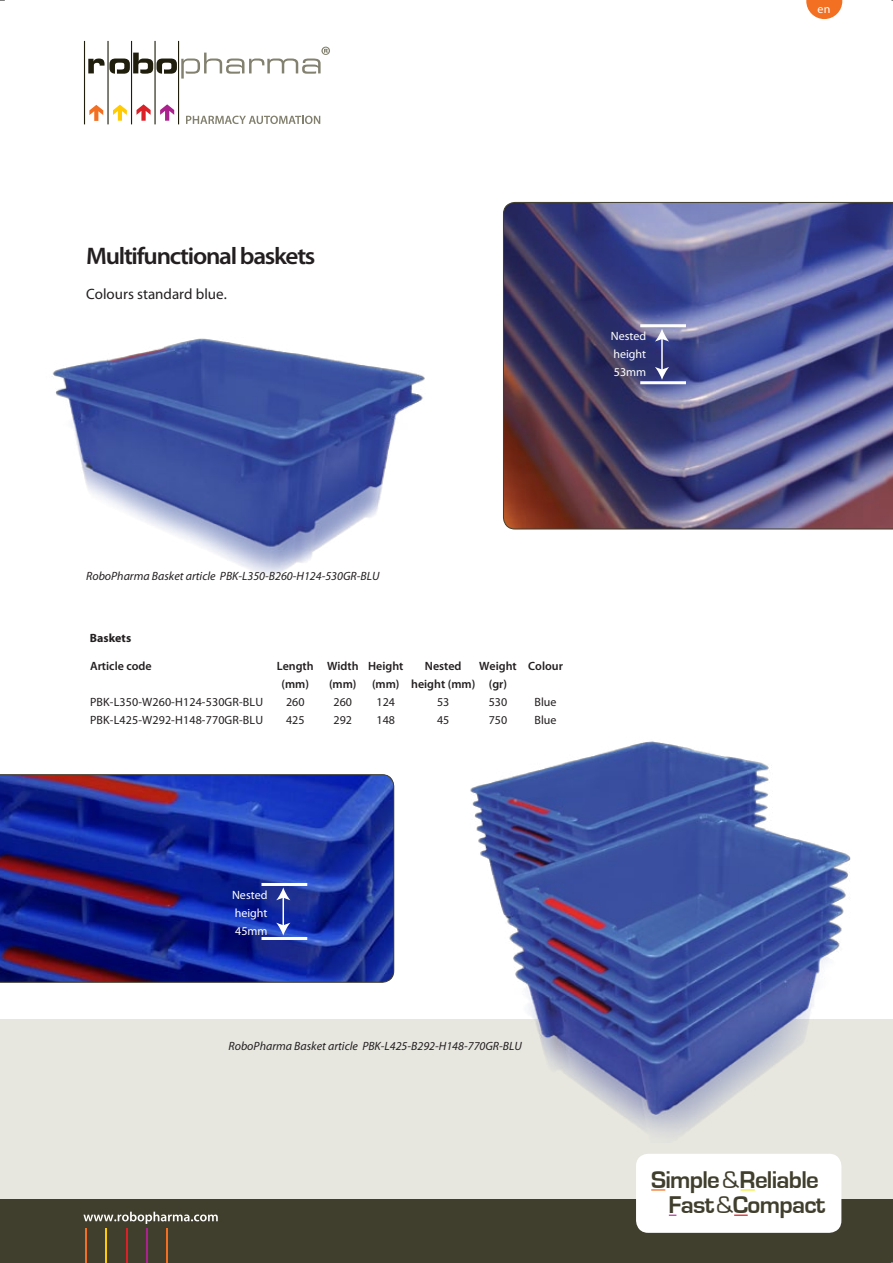
<style>
.page{position:relative;width:893px;height:1263px;background:#fff}
.page>*{position:absolute;margin:0;border:0;box-sizing:border-box;transform-origin:0 0}
.t1{font:700 24.9px/24.9px "Eurostile";letter-spacing:-.03em;color:#403e2d;text-align:right}
.t2{font:600 24px "Myriad Pro";letter-spacing:-.05em;color:#231f20;scale:1.05 1}
.t3{font:15px "Myriad Pro";color:#231f20}
.t4{font:italic 12px "Myriad Pro";color:#231f20}
.t5{font:12px/18px "Myriad Pro";letter-spacing:.01em;color:#231f20}
.t6{font:600 12px/18px "Myriad Pro";color:#231f20;text-align:center}
.t7{font:12px/18px "Myriad Pro";color:#fff;text-align:justify}
.t8{font:700 12px "Myriad Pro";color:#231f20}
.s1{font-weight:400}
</style>
<div class="page">
<div style="left:0;top:1019px;width:893px;height:180px;background:#e7e7e0"></div>
<svg style="left:806px;top:0;width:36px;height:19px"></svg>
<div style="left:0;top:1199px;width:893px;height:64px;background:#403e2d"></div>
<div style="left:636px;top:1154px;width:205px;height:79px;background:#fff;border-radius:12px"></div>
<svg style="left:651px;top:1189px;width:14px;height:1px"></svg>
<svg style="left:741px;top:1189px;width:14px;height:1px"></svg>
<svg style="left:734px;top:1214px;width:14px;height:2px"></svg>
<hr style="left:85px;top:1228px;width:2px;height:35px;background:#f36f21">
<hr style="left:105px;top:1228px;width:2px;height:35px;background:#ffcb05">
<hr style="left:126px;top:1228px;width:1px;height:35px;background:#da2128">
<hr style="left:146px;top:1228px;width:2px;height:35px;background:#ab218e">
<hr style="left:166px;top:1228px;width:2px;height:35px;background:#f36f21">
<svg style="left:83px;top:1212px;width:135px;height:12px"></svg>
<hr style="left:107px;top:41px;width:2px;height:83px;background:#1f1d0b">
<hr style="left:84px;top:41px;width:1px;height:83px;background:#1f1d0b">
<hr style="left:154px;top:41px;width:2px;height:83px;background:#1f1d0b">
<hr style="left:178px;top:41px;width:1px;height:83px;background:#1f1d0b">
<svg style="left:89px;top:105px;width:14px;height:16px"></svg>
<hr style="left:131px;top:41px;width:1px;height:83px;background:#1f1d0b">
<svg style="left:136px;top:104px;width:15px;height:17px"></svg>
<svg style="left:113px;top:105px;width:14px;height:16px"></svg>
<svg style="left:160px;top:104px;width:14px;height:17px"></svg>
<svg style="left:186px;top:116px;width:134px;height:8px"></svg>
<svg style="left:88px;top:47px;width:242px;height:32px"></svg>
<img style="left:470px;top:741px;width:381px;height:395px">
<img style="left:52px;top:338px;width:373px;height:238px">
<img style="left:503px;top:202px;width:390px;height:327px">
<hr style="left:640px;top:324px;width:46px;height:3px;background:#fff">
<hr style="left:640px;top:381px;width:46px;height:3px;background:#fff">
<hr style="left:661px;top:338px;width:2px;height:33px;background:#fff">
<svg style="left:647px;top:329px;width:22px;height:25px"></svg>
<svg style="left:647px;top:367px;width:22px;height:25px"></svg>
<svg style="left:0;top:774px;width:394px;height:209px;background:#1e298f"></svg>
<hr style="left:261px;top:883px;width:46px;height:3px;background:#fff">
<hr style="left:261px;top:937px;width:46px;height:3px;background:#fff">
<hr style="left:282px;top:896px;width:2px;height:30px;background:#fff">
<svg style="left:276px;top:887px;width:14px;height:13px"></svg>
<svg style="left:276px;top:923px;width:14px;height:12px"></svg>
<p class="t7" style="left:818px;top:-1px;width:14px">en</p>
<h2 class="t2" style="left:86px;top:241px;width:220px">Multifunctional baskets</h2>
<p class="t3" style="left:86px;top:285px;width:142px">Colours standard blue.</p>
<p class="t7" style="left:611px;top:327px;width:37px">Nested height 53mm</p>
<p class="t7" style="left:603px;top:339px;width:37px">Nested height</p>
<p class="t4" style="left:86px;top:569px;width:295px">RoboPharma Basket article PBK-L350-B260-H124-530GR-BLU</p>
<p class="t8" style="left:90px;top:630px;width:43px">Baskets</p>
<p class="t6" style="left:90px;top:657px;width:63px">Article code</p>
<p class="t5" style="left:90px;top:693px;width:175px">PBK-L350-W260-H124-530GR-BLU<br>PBK-L425-W292-H148-770GR-BLU</p>
<p class="t6" style="left:277px;top:657px;width:38px">Length (mm)</p>
<p class="t5" style="left:286px;top:693px;width:20px">260<br>425</p>
<p class="t6" style="left:327px;top:657px;width:33px;text-align:left">Width (mm)</p>
<p class="t5" style="left:334px;top:693px;width:20px">260<br>292</p>
<p class="t6" style="left:368px;top:657px;width:37px">Height (mm)</p>
<p class="t5" style="left:377px;top:693px;width:20px">124<br>148</p>
<p class="t6" style="left:411px;top:657px;width:66px">Nested height (mm)</p>
<p class="t5" style="left:437px;top:693px;width:14px">53<br>45</p>
<p class="t6" style="left:479px;top:657px;width:39px">Weight (gr)</p>
<p class="t5" style="left:489px;top:693px;width:20px">530<br>750</p>
<p class="t6" style="left:528px;top:657px;width:36px">Colour</p>
<p class="t5" style="left:535px;top:693px;width:23px">Blue<br>Blue</p>
<p class="t7" style="left:232px;top:885px;width:37px">Nested height 45mm</p>
<p class="t4" style="left:228px;top:1038px;width:295px">RoboPharma Basket article PBK-L425-B292-H148-770GR-BLU</p>
<h1 class="t1" style="left:651px;top:1167px;width:176px">Simple<span class="s1">&amp;</span>Reliable<br>Fast<span class="s1">&amp;</span>Compact</h1>
</div>
